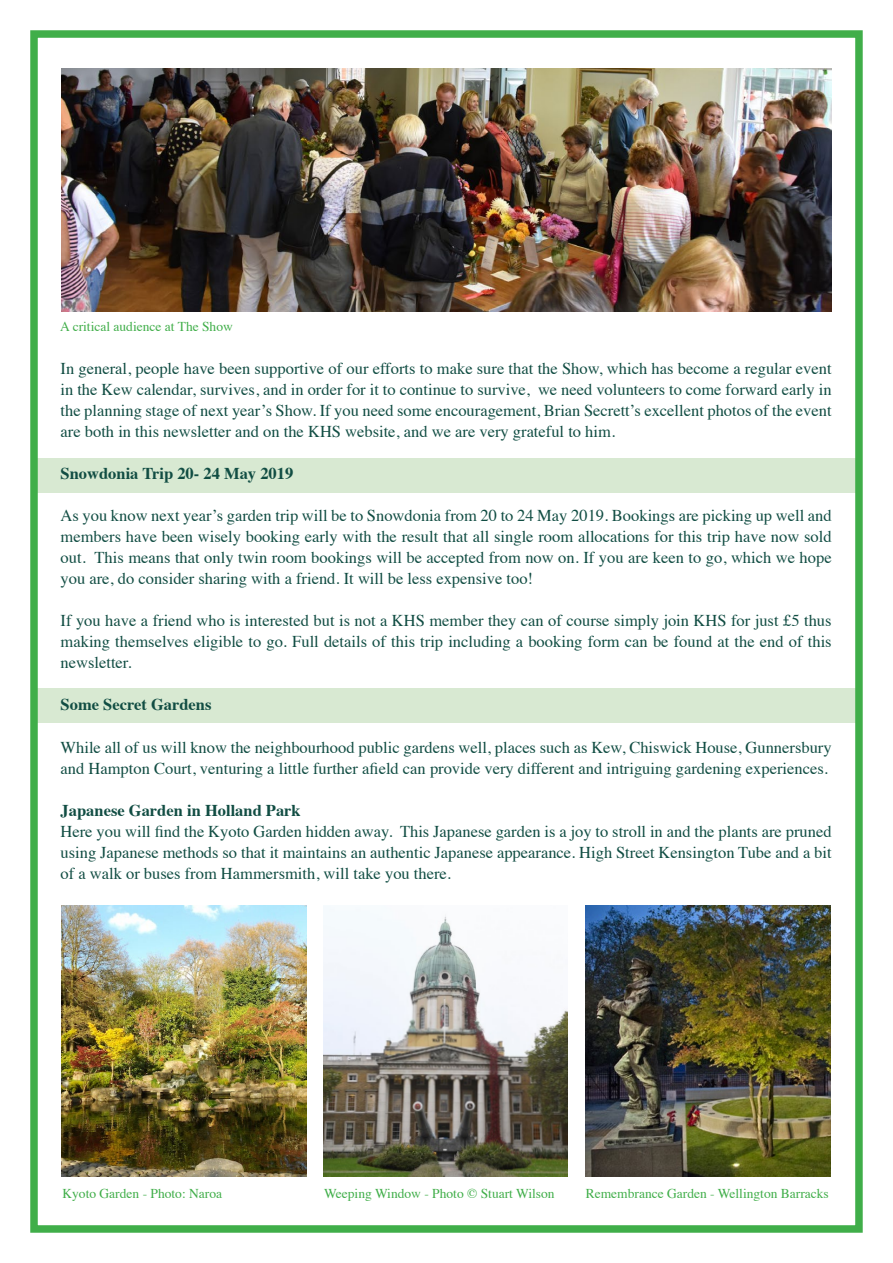
<style>
.page{position:relative;width:893px;height:1263px;background:#fff}
.page>*{position:absolute;margin:0;border:0;box-sizing:border-box;transform-origin:0 0}
.t1{font:16.5px/21px "Times";color:#114d43;text-align:justify}
.t2{font:700 16.5px "Times";color:#114d43}
.t3{font:13.5px "Times";color:#40ae49}
</style>
<div class="page">
<div style="left:34px;top:458px;width:825px;height:34px;background:#d8e9d2"></div>
<div style="left:34px;top:689px;width:825px;height:34px;background:#d8e9d2"></div>
<div style="left:30px;top:30px;width:833px;height:1203px;border:8px solid #40ae49"></div>
<img style="left:62px;top:68px;width:769px;height:243px">
<img style="left:62px;top:906px;width:244px;height:271px">
<img style="left:586px;top:906px;width:244px;height:271px">
<img style="left:323px;top:915px;width:245px;height:262px">
<p class="t3" style="left:60px;top:314px;width:174px">A critical audience at The Show</p>
<p class="t1" style="left:61px;top:357px;width:773px">In general, people have been supportive of our efforts to make sure that the Show, which has become a regular event in the Kew calendar, survives, and in order for it to continue to survive, we need volunteers to come forward early in the planning stage of next year’s Show. If you need some encouragement, Brian Secrett’s excellent photos of the event are both in this newsletter and on the KHS website, and we are very grateful to him.</p>
<p class="t2" style="left:61px;top:458px;width:234px">Snowdonia Trip 20- 24 May 2019</p>
<p class="t1" style="left:61px;top:504px;width:773px">As you know next year’s garden trip will be to Snowdonia from 20 to 24 May 2019. Bookings are picking up well and members have been wisely booking early with the result that all single room allocations for this trip have now sold out. This means that only twin room bookings will be accepted from now on. If you are keen to go, which we hope you are, do consider sharing with a friend. It will be less expensive too!</p>
<p class="t1" style="left:61px;top:609px;width:773px">If you have a friend who is interested but is not a KHS member they can of course simply join KHS for just £5 thus making themselves eligible to go. Full details of this trip including a booking form can be found at the end of this newsletter.</p>
<p class="t2" style="left:61px;top:689px;width:152px">Some Secret Gardens</p>
<p class="t1" style="left:61px;top:735px;width:773px">While all of us will know the neighbourhood public gardens well, places such as Kew, Chiswick House, Gunnersbury and Hampton Court, venturing a little further afield can provide very different and intriguing gardening experiences.</p>
<p class="t2" style="left:61px;top:794px;width:242px">Japanese Garden in Holland Park</p>
<p class="t1" style="left:61px;top:819px;width:773px">Here you will find the Kyoto Garden hidden away. This Japanese garden is a joy to stroll in and the plants are pruned using Japanese methods so that it maintains an authentic Japanese appearance. High Street Kensington Tube and a bit of a walk or buses from Hammersmith, will take you there.</p>
<p class="t3" style="left:62px;top:1181px;width:161px">Kyoto Garden - Photo: Naroa</p>
<p class="t3" style="left:324px;top:1181px;width:232px">Weeping Window - Photo © Stuart Wilson</p>
<p class="t3" style="left:586px;top:1181px;width:245px">Remembrance Garden - Wellington Barracks</p>
</div>
